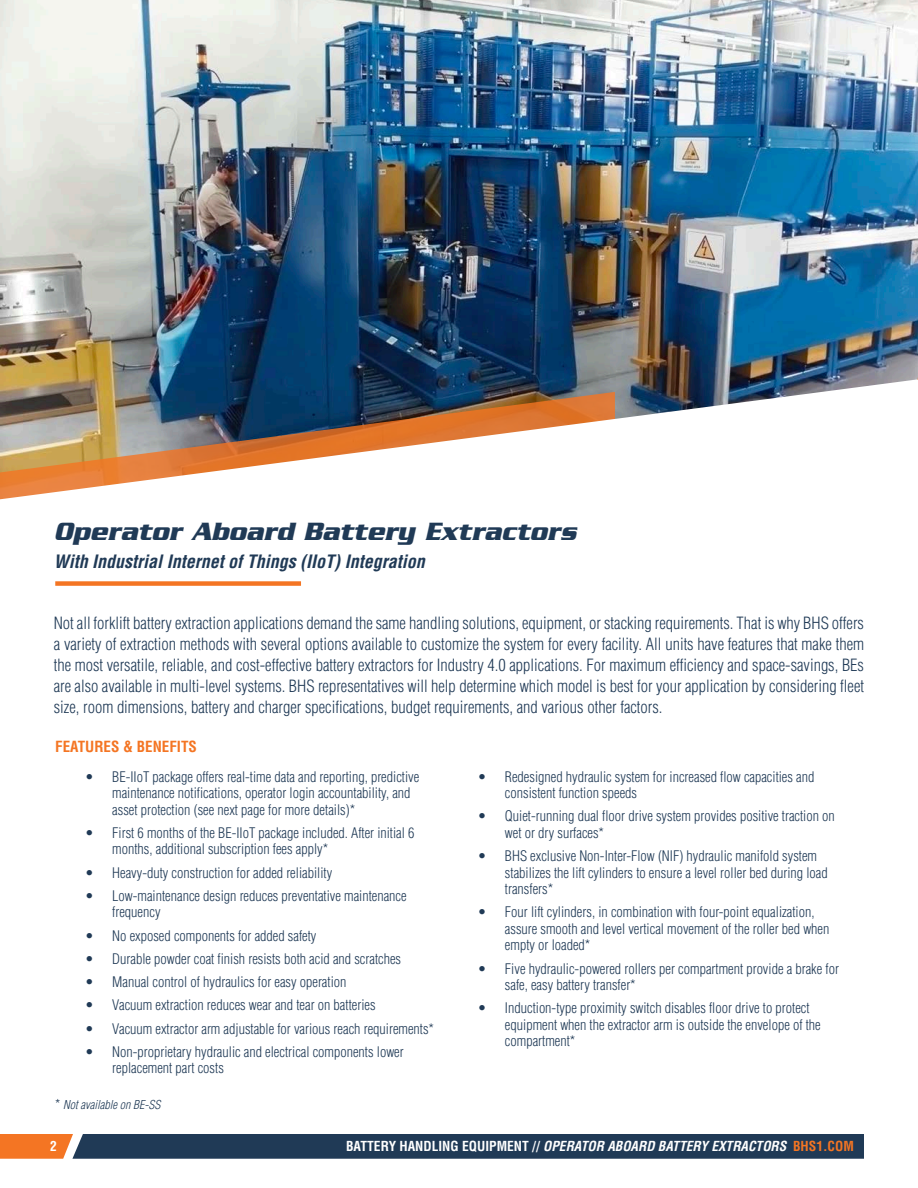
<style>
.page{position:relative;width:918px;height:1188px;background:#fff}
.page>*{position:absolute;margin:0;border:0;box-sizing:border-box;transform-origin:0 0}
.Product_Name{font:italic 700 27px "Serpentine Std";letter-spacing:.01em;color:#203a56;scale:.9 1}
.Product_Name-2{font:italic 700 condensed 18px "Helvetica LT Std";color:#203a56}
.OVERVIEW_PARAGRAPH{font:300 condensed 16.5px/21px "Helvetica LT Std";color:#203a56;text-align:justify}
.SUBHEADING{font:700 condensed 15px "Helvetica LT Std";color:#f47523}
.t1{font:300 condensed 14.25px/16.5px "Helvetica LT Std";color:#203a56}
.t2{font:italic 700 condensed 13.5px "Helvetica LT Std";color:#fff}
.t3{font:700 condensed 13.5px "Helvetica LT Std";color:#fff}
.t4{font:italic 300 condensed 12px "Helvetica LT Std";color:#203a56}
.s1{font-style:normal;font-size:13.5px}
.s2{font-style:normal}
.s3{font-style:normal;color:#f47523}
</style>
<div class="page">
<svg style="left:0;top:1134px;width:864px;height:25px;background:#354255"></svg>
<img style="left:0;top:0;width:914px;height:379px">
<img style="left:0;top:379px;width:914px;height:121px">
<div style="left:55px;top:581px;width:246px;height:5px;background:#f47523"></div>
<svg style="left:914px;top:0;width:4px;height:380px"></svg>
<p class="Product_Name" style="left:54px;top:516px;width:582px">Operator Aboard Battery Extractors</p>
<p class="Product_Name-2" style="left:54px;top:550px;width:373px">With Industrial Internet of Things (IIoT) Integration</p>
<p class="OVERVIEW_PARAGRAPH" style="left:54px;top:613px;width:812px">Not all forklift battery extraction applications demand the same handling solutions, equipment, or stacking requirements. That is why BHS offers a variety of extraction methods with several options available to customize the system for every facility. All units have features that make them the most versatile, reliable, and cost-effective battery extractors for Industry 4.0 applications. For maximum efficiency and space-savings, BEs are also available in multi-level systems. BHS representatives will help determine which model is best for your application by considering fleet size, room dimensions, battery and charger specifications, budget requirements, and various other factors.</p>
<p class="SUBHEADING" style="left:55px;top:737px;width:143px">FEATURES &amp; BENEFITS</p>
<p class="t1" style="left:112px;top:768px;width:309px;text-indent:-27px">• BE-IIoT package offers real-time data and reporting, predictive maintenance notifications, operator login accountability, and asset protection (see next page for more details)*</p>
<p class="t1" style="left:112px;top:824px;width:304px;text-indent:-27px">• First 6 months of the BE-IIoT package included. After initial 6 months, additional subscription fees apply*</p>
<p class="t1" style="left:85px;top:864px;width:248px">• Heavy-duty construction for added reliability</p>
<p class="t1" style="left:112px;top:887px;width:296px;text-indent:-27px">• Low-maintenance design reduces preventative maintenance frequency</p>
<p class="t1" style="left:85px;top:927px;width:233px">• No exposed components for added safety</p>
<p class="t1" style="left:85px;top:950px;width:317px">• Durable powder coat finish resists both acid and scratches</p>
<p class="t1" style="left:85px;top:974px;width:263px">• Manual control of hydraulics for easy operation</p>
<p class="t1" style="left:85px;top:997px;width:292px">• Vacuum extraction reduces wear and tear on batteries</p>
<p class="t1" style="left:85px;top:1020px;width:350px">• Vacuum extractor arm adjustable for various reach requirements*</p>
<p class="t1" style="left:112px;top:1043px;width:293px;text-indent:-27px">• Non-proprietary hydraulic and electrical components lower replacement part costs</p>
<p class="t4" style="left:55px;top:1097px;width:107px"><span class="s1">*</span> Not available on BE-SS</p>
<p class="t1" style="left:505px;top:768px;width:311px;text-indent:-27px">• Redesigned hydraulic system for increased flow capacities and consistent function speeds</p>
<p class="t1" style="left:505px;top:808px;width:331px;text-indent:-27px">• Quiet-running dual floor drive system provides positive traction on wet or dry surfaces*</p>
<p class="t1" style="left:505px;top:848px;width:324px;text-indent:-27px">• BHS exclusive Non-Inter-Flow (NIF) hydraulic manifold system stabilizes the lift cylinders to ensure a level roller bed during load transfers*</p>
<p class="t1" style="left:505px;top:904px;width:326px;text-indent:-27px">• Four lift cylinders, in combination with four-point equalization, assure smooth and level vertical movement of the roller bed when empty or loaded*</p>
<p class="t1" style="left:505px;top:960px;width:335px;text-indent:-27px">• Five hydraulic-powered rollers per compartment provide a brake for safe, easy battery transfer*</p>
<p class="t1" style="left:505px;top:1000px;width:317px;text-indent:-27px">• Induction-type proximity switch disables floor drive to protect equipment when the extractor arm is outside the envelope of the compartment*</p>
<p class="t3" style="left:50px;top:1138px;width:8px">2</p>
<p class="t2" style="left:346px;top:1138px;width:509px"><span class="s2">BATTERY HANDLING EQUIPMENT //</span> OPERATOR ABOARD BATTERY EXTRACTORS <span class="s3">BHS1.COM</span></p>
</div>
